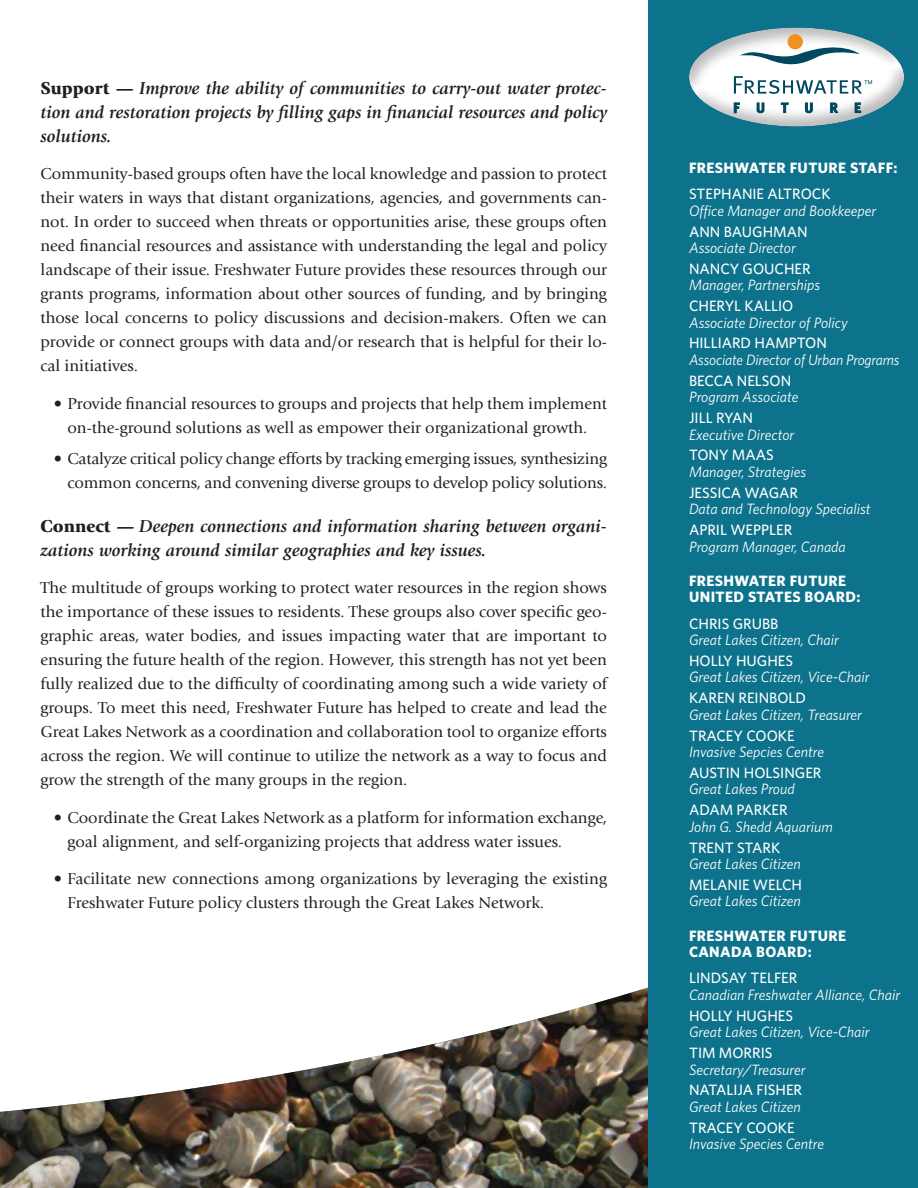
<style>
.page{position:relative;width:918px;height:1188px;background:#fff}
.page>*{position:absolute;margin:0;border:0;box-sizing:border-box;transform-origin:0 0}
.Strategic_Paragraph{font:italic 700 18px/24px "Giovanni";color:#231f20;text-align:justify}
.Strategic_Paragraph-2{font:16.5px/24px "Giovanni";color:#231f20;text-align:justify}
.BOARD{font:italic 15px/16.5px "Whitney";color:#fff}
.BOARD_MAIN_HEADER{font:700 15px/16.5px "Whitney";letter-spacing:.025em;color:#fff}
.BOARD-2{font:500 15px/16.5px "Whitney";color:#fff}
.s1{font-weight:900;font-style:normal}
.s2{font-weight:500;font-style:normal}
.s3{font-weight:400;font-style:italic}
</style>
<div class="page">
<img style="left:0;top:987px;width:648px;height:201px">
<div style="left:648px;top:0;width:270px;height:1188px;background:#0d728b"></div>
<div style="left:688px;top:27px;width:218px;height:102px;background:#231f20;opacity:.3"></div>
<svg style="left:736px;top:40px;width:124px;height:30px;background:#cbd8dc"></svg>
<div style="left:788px;top:34px;width:15px;height:15px;background:#f4901d;border-radius:50%"></div>
<svg style="left:731px;top:76px;width:141px;height:41px;background:#cbd8dc"></svg>
<p class="Strategic_Paragraph" style="left:40px;top:76px;width:568px"><span class="s1">Support —</span> Improve the ability of communities to carry-out water protec&shy;tion and restoration projects by filling gaps in financial resources and policy solutions.</p>
<p class="Strategic_Paragraph-2" style="left:40px;top:162px;width:568px">Community-based groups often have the local knowledge and passion to protect their waters in ways that distant organizations, agencies, and governments can&shy;not. In order to succeed when threats or opportunities arise, these groups often need financial resources and assistance with understanding the legal and policy landscape of their issue. Freshwater Future provides these resources through our grants programs, information about other sources of funding, and by bringing those local concerns to policy discussions and decision-makers. Often we can provide or connect groups with data and/or research that is helpful for their lo&shy;cal initiatives.</p>
<p class="Strategic_Paragraph-2" style="left:54px;top:392px;width:555px;text-align:center">• Provide financial resources to groups and projects that help them implement on-the-ground solutions as well as empower their organizational growth.</p>
<p class="Strategic_Paragraph-2" style="left:54px;top:446px;width:555px;text-align:right">• Catalyze critical policy change efforts by tracking emerging issues, synthesizing common concerns, and convening diverse groups to develop policy solutions.</p>
<p class="Strategic_Paragraph" style="left:40px;top:514px;width:568px"><span class="s1">Connect —</span> Deepen connections and information sharing between organi&shy;zations working around similar geographies and key issues.</p>
<p class="Strategic_Paragraph-2" style="left:40px;top:576px;width:568px">The multitude of groups working to protect water resources in the region shows the importance of these issues to residents. These groups also cover specific geo&shy;graphic areas, water bodies, and issues impacting water that are important to ensuring the future health of the region. However, this strength has not yet been fully realized due to the difficulty of coordinating among such a wide variety of groups. To meet this need, Freshwater Future has helped to create and lead the Great Lakes Network as a coordination and collaboration tool to organize efforts across the region. We will continue to utilize the network as a way to focus and grow the strength of the many groups in the region.</p>
<p class="Strategic_Paragraph-2" style="left:68px;top:806px;width:541px;text-indent:-14px">• Coordinate the Great Lakes Network as a platform for information exchange, goal alignment, and self-organizing projects that address water issues.</p>
<p class="Strategic_Paragraph-2" style="left:68px;top:867px;width:541px;text-indent:-14px">• Facilitate new connections among organizations by leveraging the existing<br>Freshwater Future policy clusters through the Great Lakes Network.</p>
<p class="BOARD_MAIN_HEADER" style="left:689px;top:159px;width:210px">FRESHWATER FUTURE STAFF:</p>
<p class="BOARD" style="left:689px;top:185px;width:189px"><span class="s2">STEPHANIE ALTROCK<br></span>Office Manager and Bookkeeper</p>
<p class="BOARD" style="left:689px;top:223px;width:120px"><span class="s2">ANN BAUGHMAN<br></span>Associate Director</p>
<p class="BOARD" style="left:689px;top:260px;width:133px"><span class="s2">NANCY GOUCHER<br></span>Manager, Partnerships</p>
<p class="BOARD" style="left:689px;top:297px;width:160px"><span class="s2">CHERYL KALLIO<br></span>Associate Director of Policy</p>
<p class="BOARD" style="left:689px;top:335px;width:212px"><span class="s2">HILLIARD HAMPTON<br></span>Associate Director of Urban Programs</p>
<p class="BOARD" style="left:689px;top:372px;width:111px"><span class="s2">BECCA NELSON<br></span>Program Associate</p>
<p class="BOARD" style="left:689px;top:409px;width:107px"><span class="s2">JILL RYAN<br></span>Executive Director</p>
<p class="BOARD" style="left:689px;top:447px;width:119px"><span class="s2">TONY MAAS<br></span>Manager, Strategies</p>
<p class="BOARD" style="left:689px;top:484px;width:183px"><span class="s2">JESSICA WAGAR<br></span>Data and Technology Specialist</p>
<p class="BOARD" style="left:689px;top:521px;width:158px"><span class="s2">APRIL WEPPLER<br></span>Program Manager, Canada</p>
<p class="BOARD_MAIN_HEADER" style="left:689px;top:572px;width:173px">FRESHWATER FUTURE<br>UNITED STATES BOARD:</p>
<p class="BOARD" style="left:689px;top:615px;width:151px"><span class="s2">CHRIS GRUBB<br></span>Great Lakes Citizen, Chair</p>
<p class="BOARD" style="left:689px;top:652px;width:182px"><span class="s2">HOLLY HUGHES<br></span>Great Lakes Citizen, Vice-Chair</p>
<p class="BOARD" style="left:689px;top:689px;width:175px"><span class="s2">KAREN REINBOLD<br></span>Great Lakes Citizen, Treasurer</p>
<p class="BOARD" style="left:689px;top:727px;width:137px"><span class="s2">TRACEY COOKE<br></span>Invasive Sepcies Centre</p>
<p class="BOARD-2" style="left:689px;top:764px;width:134px">AUSTIN HOLSINGER<br><span class="s3">Great Lakes Proud</span></p>
<p class="BOARD" style="left:689px;top:801px;width:145px"><span class="s2">ADAM PARKER<br></span>John G. Shedd Aquarium</p>
<p class="BOARD" style="left:689px;top:839px;width:113px"><span class="s2">TRENT STARK<br></span>Great Lakes Citizen</p>
<p class="BOARD" style="left:689px;top:876px;width:115px"><span class="s2">MELANIE WELCH<br></span>Great Lakes Citizen</p>
<p class="BOARD_MAIN_HEADER" style="left:689px;top:927px;width:159px">FRESHWATER FUTURE<br>CANADA BOARD:</p>
<p class="BOARD" style="left:689px;top:970px;width:213px"><span class="s2">LINDSAY TELFER<br></span>Canadian Freshwater Alliance, Chair</p>
<p class="BOARD" style="left:689px;top:1007px;width:182px"><span class="s2">HOLLY HUGHES<br></span>Great Lakes Citizen, Vice-Chair</p>
<p class="BOARD" style="left:689px;top:1044px;width:118px"><span class="s2">TIM MORRIS<br></span>Secretary/Treasurer</p>
<p class="BOARD" style="left:689px;top:1082px;width:115px"><span class="s2">NATALIJA FISHER<br></span>Great Lakes Citizen</p>
<p class="BOARD" style="left:689px;top:1119px;width:137px"><span class="s2">TRACEY COOKE<br></span>Invasive Species Centre</p>
</div>
